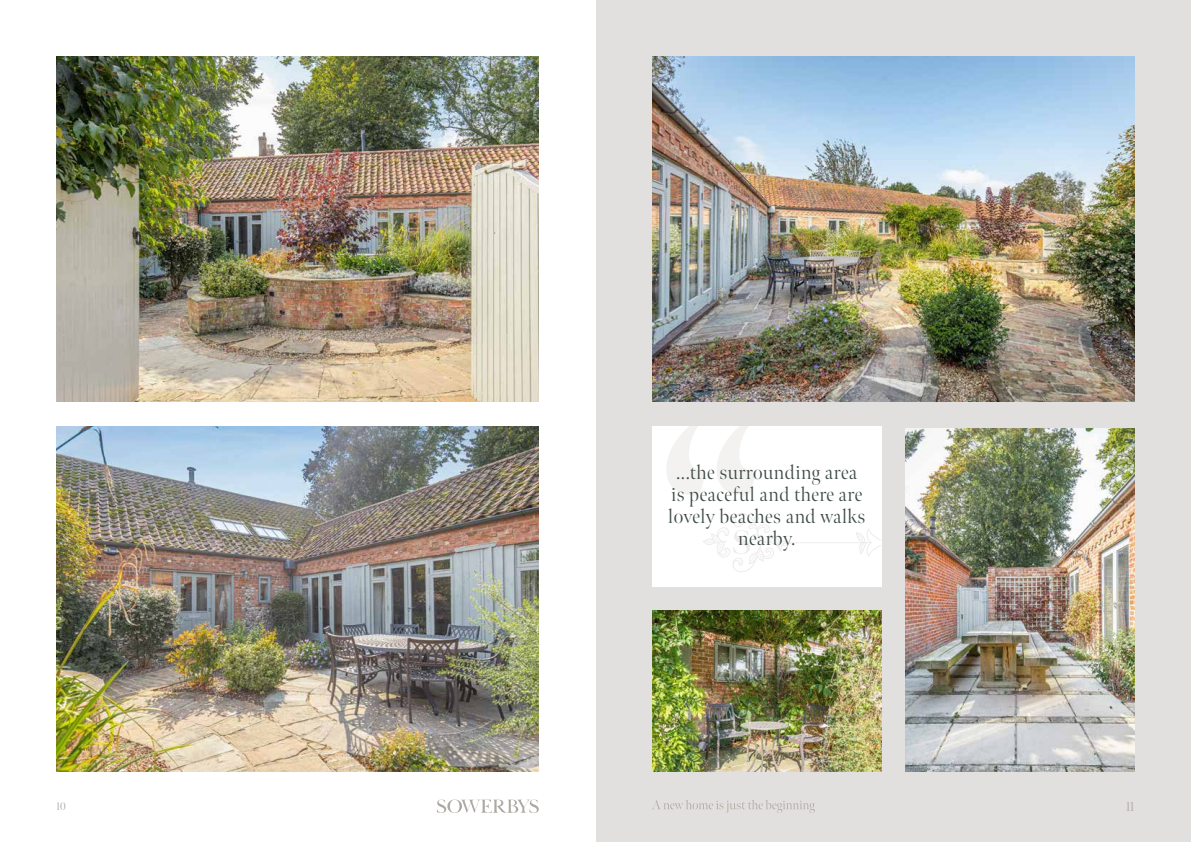
<style>
.page{position:relative;width:1191px;height:842px;background:#fff}
.page>*{position:absolute;margin:0;border:0;box-sizing:border-box;transform-origin:0 0}
.t1{font:300 20px/22px "Meno Banner";letter-spacing:.025em;color:#3e4b47;text-align:center}
.t2{font:300 13px "Meno Banner";color:#ada8a0}
.t3{font:300 11px "Meno Banner";color:#ada8a0}
</style>
<div class="page">
<div style="left:595px;top:0;width:596px;height:842px;background:#e2e0df"></div>
<svg style="left:437px;top:799px;width:102px;height:14px"></svg>
<svg style="left:652px;top:800px;width:162px;height:13px"></svg>
<div style="left:652px;top:426px;width:229px;height:160px;background:#fff"></div>
<svg style="left:667px;top:426px;width:89px;height:69px"></svg>
<svg style="left:703px;top:513px;width:178px;height:59px"></svg>
<img style="left:652px;top:611px;width:229px;height:160px">
<img style="left:905px;top:428px;width:229px;height:343px">
<img style="left:652px;top:57px;width:482px;height:345px">
<img style="left:57px;top:57px;width:482px;height:345px">
<img style="left:57px;top:426px;width:482px;height:345px">
<p class="t1" style="left:668px;top:461px;width:198px">...the surrounding area is peaceful and there are lovely beaches and walks nearby.</p>
<p class="t3" style="left:57px;top:799px;width:11px">10</p>
<p class="t2" style="left:1126px;top:798px;width:10px">11</p>
</div>
